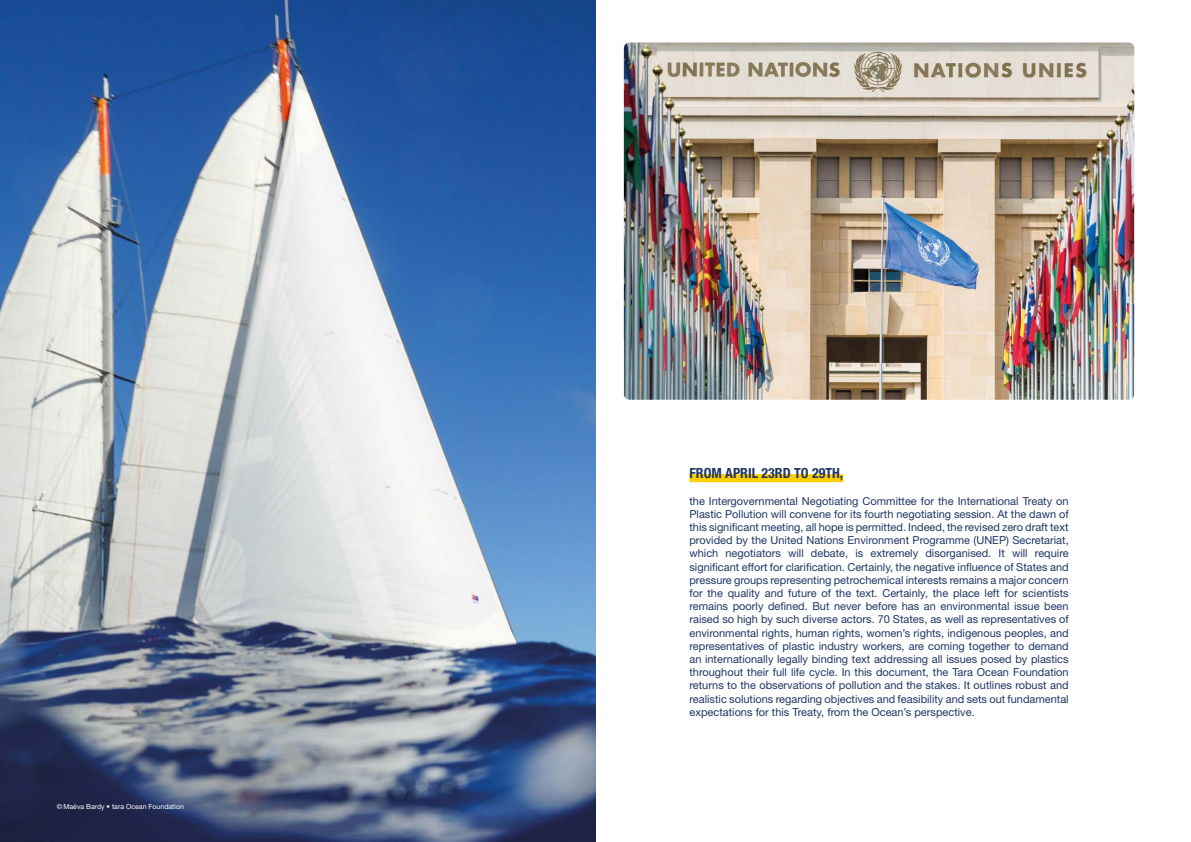
<style>
.page{position:relative;width:1191px;height:842px;background:#fff}
.page>*{position:absolute;margin:0;border:0;box-sizing:border-box;transform-origin:0 0}
.t1{font:700 condensed 14px "Helvetica Neue LT Std";color:#203665}
.t2{font:11px/13.2px "Helvetica Neue LT Std";color:#203665;text-align:justify}
.t3{font:7px "Helvetica Neue LT Std";color:#fff}
</style>
<div class="page">
<img style="left:624px;top:43px;width:510px;height:357px">
<div style="left:689px;top:474px;width:154px;height:8px;background:#ffcd02"></div>
<img style="left:0;top:0;width:595px;height:842px">
<p class="t3" style="left:57px;top:802px;width:128px">©Maéva Bardy • tara Ocean Foundation</p>
<p class="t1" style="left:689px;top:465px;width:155px">FROM APRIL 23RD TO 29TH,</p>
<p class="t2" style="left:689px;top:494px;width:381px">the Intergovernmental Negotiating Committee for the International Treaty on Plastic Pollution will convene for its fourth negotiating session. At the dawn of this significant meeting, all hope is permitted. Indeed, the revised zero draft text provided by the United Nations Environment Programme (UNEP) Secretariat, which negotiators will debate, is extremely disorganised. It will require significant effort for clarification. Certainly, the negative influence of States and pressure groups representing petrochemical interests remains a major concern for the quality and future of the text. Certainly, the place left for scientists remains poorly defined. But never before has an environmental issue been raised so high by such diverse actors. 70 States, as well as representatives of environmental rights, human rights, women’s rights, indigenous peoples, and representatives of plastic industry workers, are coming together to demand an internationally legally binding text addressing all issues posed by plastics throughout their full life cycle. In this document, the Tara Ocean Foundation returns to the observations of pollution and the stakes. It outlines robust and realistic solutions regarding objectives and feasibility and sets out fundamental expectations for this Treaty, from the Ocean’s perspective.</p>
</div>
